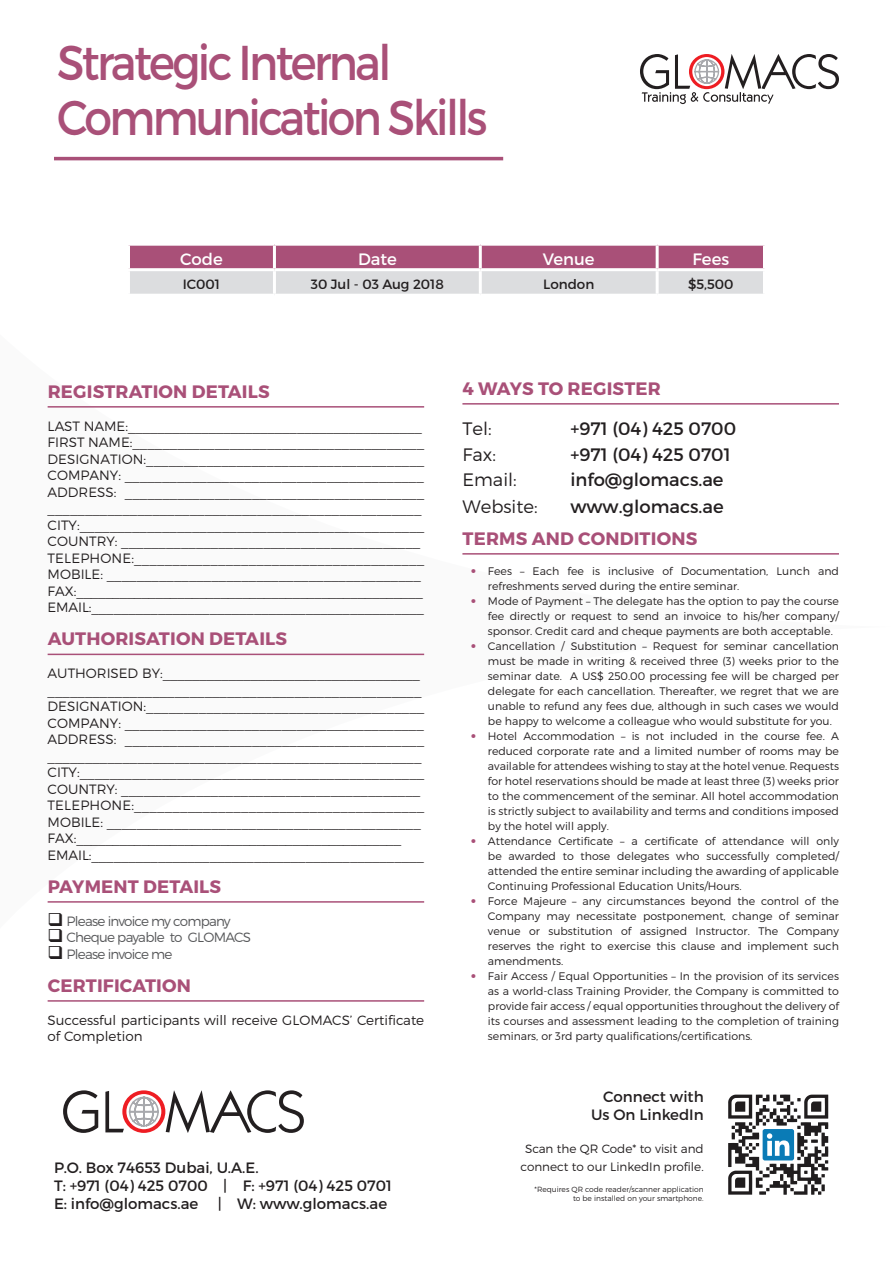
<style>
.page{position:relative;width:893px;height:1263px;background:#fff}
.page>*{position:absolute;margin:0;border:0;box-sizing:border-box;transform-origin:0 0}
.t1{font:48.9px/55.3px "Montserrat";letter-spacing:-.06em;color:#a95078;scale:.9 1}
.t2{font:700 18px "Montserrat";letter-spacing:.01em;color:#a95078}
.t3{font:18px "Montserrat";color:#231f20}
.t4{font:300 18px "Montserrat";color:#231f20}
.t5{font:16.5px "Montserrat";color:#fff}
.t6{font:15px/18px "Montserrat";color:#231f20}
.t7{font:300 13.5px/16.5px "Montserrat";color:#231f20}
.t8{font:300 13.5px "Montserrat";letter-spacing:-.055em;color:#57585a}
.t9{font:13.5px "Montserrat";color:#231f20}
.t10{font:300 12px/18px "Montserrat";color:#231f20;text-align:center}
.t11{font:300 10.95px/15px "Montserrat";color:#231f20;text-align:justify}
.t12{font:300 7.5px/9px "Montserrat";color:#231f20;text-align:right}
.s1{color:#231f20}
.s2{font-family:"Trade Gothic LT Std";color:#a95078}
</style>
<div class="page">
<hr style="left:48px;top:406px;width:376px;height:2px;background:#a95078">
<hr style="left:48px;top:654px;width:376px;height:1px;background:#a95078">
<hr style="left:48px;top:901px;width:376px;height:2px;background:#a95078">
<hr style="left:48px;top:1000px;width:376px;height:2px;background:#a95078">
<svg style="left:63px;top:1090px;width:241px;height:43px"></svg>
<svg style="left:728px;top:1094px;width:100px;height:101px"></svg>
<svg style="left:130px;top:246px;width:633px;height:48px;background:#c398ad"></svg>
<hr style="left:127px;top:268px;width:147px;height:3px;background:#fff">
<hr style="left:274px;top:268px;width:206px;height:3px;background:#fff">
<hr style="left:480px;top:268px;width:177px;height:3px;background:#fff">
<hr style="left:657px;top:268px;width:109px;height:3px;background:#fff">
<hr style="left:273px;top:246px;width:3px;height:22px;background:#fff">
<hr style="left:479px;top:246px;width:3px;height:22px;background:#fff">
<hr style="left:656px;top:246px;width:3px;height:22px;background:#fff">
<hr style="left:273px;top:271px;width:3px;height:23px;background:#fff">
<hr style="left:479px;top:271px;width:3px;height:23px;background:#fff">
<hr style="left:656px;top:271px;width:3px;height:23px;background:#fff">
<hr style="left:462px;top:403px;width:377px;height:2px;background:#a95078">
<hr style="left:462px;top:553px;width:377px;height:2px;background:#a95078">
<svg style="left:640px;top:54px;width:199px;height:50px"></svg>
<hr style="left:54px;top:157px;width:449px;height:3px;background:#a95078">
<h1 class="t1" style="left:57px;top:35px;width:479px">Strategic Internal<br>Communication Skills</h1>
<h3 class="t5" style="left:180px;top:249px;width:44px">Code</h3>
<h3 class="t5" style="left:358px;top:249px;width:40px">Date</h3>
<h3 class="t5" style="left:543px;top:249px;width:53px">Venue</h3>
<h3 class="t5" style="left:692px;top:249px;width:38px">Fees</h3>
<p class="t9" style="left:183px;top:276px;width:39px">IC001</p>
<p class="t9" style="left:311px;top:276px;width:135px">30 Jul - 03 Aug 2018</p>
<p class="t9" style="left:543px;top:276px;width:53px">London</p>
<p class="t9" style="left:688px;top:276px;width:47px">$5,500</p>
<h2 class="t2" style="left:48px;top:380px;width:224px">REGISTRATION DETAILS</h2>
<p class="t7" style="left:48px;top:417px;width:378px">LAST NAME:________________________________________ FIRST NAME:_______________________________________ DESIGNATION:_____________________________________ COMPANY: ________________________________________ ADDRESS: ________________________________________ __________________________________________________ CITY:______________________________________________ COUNTRY: ________________________________________ TELEPHONE:______________________________________ MOBILE: __________________________________________ FAX:________________________________________________ EMAIL:_____________________________________________</p>
<h2 class="t2" style="left:48px;top:627px;width:241px">AUTHORISATION DETAILS</h2>
<p class="t7" style="left:48px;top:665px;width:378px">AUTHORISED BY:___________________________________ __________________________________________________ DESIGNATION:_____________________________________ COMPANY: ________________________________________ ADDRESS: ________________________________________ __________________________________________________ CITY:______________________________________________ COUNTRY: ________________________________________ TELEPHONE:______________________________________ MOBILE: __________________________________________ FAX:_____________________________________________ EMAIL:_____________________________________________</p>
<h2 class="t2" style="left:48px;top:875px;width:175px">PAYMENT DETAILS</h2>
<p class="t8" style="left:48px;top:913px;width:185px"><span class="s1">❑</span> Please invoice my company</p>
<p class="t8" style="left:48px;top:929px;width:205px"><span class="s1">❑</span> Cheque payable to GLOMACS</p>
<p class="t8" style="left:48px;top:946px;width:126px"><span class="s1">❑</span> Please invoice me</p>
<h2 class="t2" style="left:48px;top:974px;width:145px">CERTIFICATION</h2>
<p class="t7" style="left:48px;top:1011px;width:378px">Successful participants will receive GLOMACS’ Certificate of Completion</p>
<h3 class="t6" style="left:54px;top:1159px;width:339px">P.O. Box 74653 Dubai, U.A.E.<br>T: +971 (04) 425 0700 | F: +971 (04) 425 0701<br>E: info@glomacs.ae</h3>
<h3 class="t6" style="left:218px;top:1195px;width:171px">| W: www.glomacs.ae</h3>
<h2 class="t2" style="left:462px;top:377px;width:200px">4 WAYS TO REGISTER</h2>
<h2 class="t4" style="left:462px;top:418px;width:31px">Tel:</h2>
<h2 class="t3" style="left:570px;top:418px;width:167px">+971 (04) 425 0700</h2>
<h2 class="t4" style="left:462px;top:443px;width:35px">Fax:</h2>
<h2 class="t3" style="left:570px;top:443px;width:162px">+971 (04) 425 0701</h2>
<h2 class="t4" style="left:462px;top:469px;width:56px">Email:</h2>
<h2 class="t3" style="left:570px;top:469px;width:155px">info@glomacs.ae</h2>
<h2 class="t4" style="left:462px;top:496px;width:77px">Website:</h2>
<h2 class="t3" style="left:570px;top:496px;width:155px">www.glomacs.ae</h2>
<h2 class="t2" style="left:462px;top:527px;width:236px">TERMS AND CONDITIONS</h2>
<p class="t11" style="left:488px;top:563px;width:352px;text-indent:-17px"><span class="s2">•</span> Fees – Each fee is inclusive of Documentation, Lunch and refreshments served during the entire seminar.</p>
<p class="t11" style="left:488px;top:593px;width:353px;text-indent:-17px"><span class="s2">•</span> Mode of Payment – The delegate has the option to pay the course fee directly or request to send an invoice to his/her company/ sponsor. Credit card and cheque payments are both acceptable.</p>
<p class="t11" style="left:488px;top:638px;width:353px;text-indent:-17px"><span class="s2">•</span> Cancellation / Substitution – Request for seminar cancellation must be made in writing &amp; received three (3) weeks prior to the seminar date. A US$ 250.00 processing fee will be charged per delegate for each cancellation. Thereafter, we regret that we are unable to refund any fees due, although in such cases we would be happy to welcome a colleague who would substitute for you.</p>
<p class="t11" style="left:488px;top:728px;width:353px;text-indent:-17px"><span class="s2">•</span> Hotel Accommodation – is not included in the course fee. A reduced corporate rate and a limited number of rooms may be available for attendees wishing to stay at the hotel venue. Requests for hotel reservations should be made at least three (3) weeks prior to the commencement of the seminar. All hotel accommodation is strictly subject to availability and terms and conditions imposed by the hotel will apply.</p>
<p class="t11" style="left:488px;top:833px;width:353px;text-indent:-17px"><span class="s2">•</span> Attendance Certificate – a certificate of attendance will only be awarded to those delegates who successfully completed/ attended the entire seminar including the awarding of applicable Continuing Professional Education Units/Hours.</p>
<p class="t11" style="left:488px;top:893px;width:353px;text-indent:-17px"><span class="s2">•</span> Force Majeure – any circumstances beyond the control of the Company may necessitate postponement, change of seminar venue or substitution of assigned Instructor. The Company reserves the right to exercise this clause and implement such amendments.</p>
<p class="t11" style="left:488px;top:968px;width:353px;text-indent:-17px"><span class="s2">•</span> Fair Access / Equal Opportunities – In the provision of its services as a world-class Training Provider, the Company is committed to provide fair access / equal opportunities throughout the delivery of its courses and assessment leading to the completion of training seminars, or 3rd party qualifications/certifications.</p>
<h3 class="t6" style="left:591px;top:1088px;width:114px;text-align:right">Connect with<br>Us On LinkedIn</h3>
<p class="t10" style="left:521px;top:1139px;width:185px">Scan the QR Code* to visit and connect to our LinkedIn profile.</p>
<p class="t12" style="left:535px;top:1185px;width:171px">*Requires QR code reader/scanner application to be installed on your smartphone.</p>
</div>
